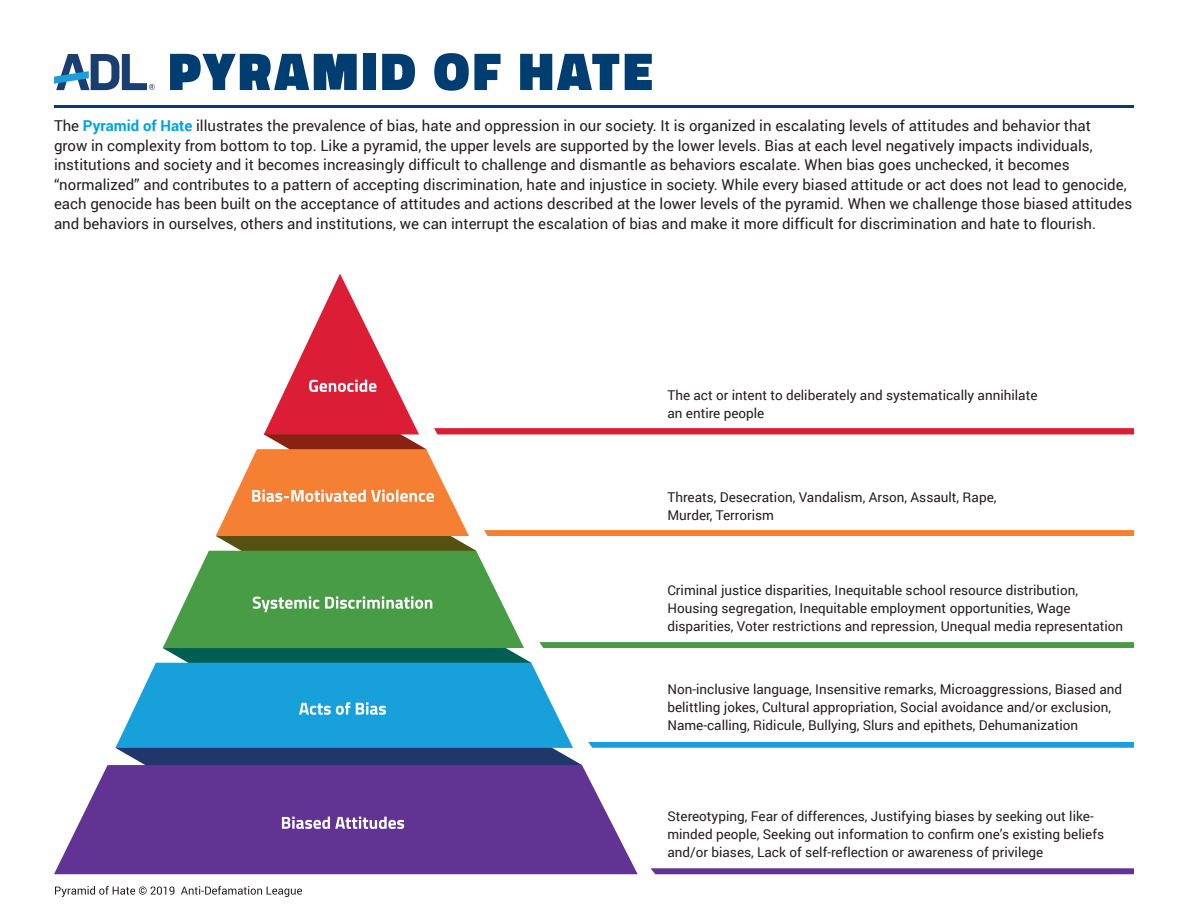
<style>
.page{position:relative;width:1188px;height:918px;background:#fff}
.page>*{position:absolute;margin:0;border:0;box-sizing:border-box;transform-origin:0 0}
.Heading{font:900 54px "Titillium";letter-spacing:.06em;color:#003d71}
.Body_Text{font:15px/19.5px "Roboto";color:#231f20}
.t1{font:13.5px/18px "Roboto";color:#231f20}
.s1{font-weight:700;color:#00a2df}
</style>
<div class="page">
<hr style="left:54px;top:105px;width:1080px;height:3px;background:#003d71">
<svg style="left:588px;top:742px;width:546px;height:6px"></svg>
<svg style="left:651px;top:868px;width:483px;height:6px"></svg>
<svg style="left:54px;top:54px;width:101px;height:36px"></svg>
<div style="left:116px;top:748px;width:466px;height:17px;background:#1f376a"></div>
<svg style="left:163px;top:648px;width:368px;height:15px;fill:#005f50"></svg>
<svg style="left:54px;top:765px;width:584px;height:109px;fill:#613393"></svg>
<svg style="left:55px;top:886px;width:247px;height:11px"></svg>
<svg style="left:163px;top:274px;width:971px;height:374px"></svg>
<svg style="left:116px;top:663px;width:457px;height:85px"></svg>
<svg style="left:282px;top:817px;width:122px;height:12px"></svg>
<p class="Heading" style="left:168px;top:32px;width:486px">PYRAMID OF HATE</p>
<p class="Body_Text" style="left:54px;top:116px;width:1080px">The <span class="s1">Pyramid of Hate</span> illustrates the prevalence of bias, hate and oppression in our society. It is organized in escalating levels of attitudes and behavior that<br>grow in complexity from bottom to top. Like a pyramid, the upper levels are supported by the lower levels. Bias at each level negatively impacts individuals, institutions and society and it becomes increasingly difficult to challenge and dismantle as behaviors escalate. When bias goes unchecked, it becomes “normalized” and contributes to a pattern of accepting discrimination, hate and injustice in society. While every biased attitude or act does not lead to genocide, each genocide has been built on the acceptance of attitudes and actions described at the lower levels of the pyramid. When we challenge those biased attitudes and behaviors in ourselves, others and institutions, we can interrupt the escalation of bias and make it more difficult for discrimination and hate to flourish.</p>
<p class="t1" style="left:667px;top:386px;width:372px">The act or intent to deliberately and systematically annihilate an entire people</p>
<p class="t1" style="left:667px;top:488px;width:331px">Threats, Desecration, Vandalism, Arson, Assault, Rape,<br>Murder, Terrorism</p>
<p class="t1" style="left:667px;top:581px;width:457px">Criminal justice disparities, Inequitable school resource distribution,<br>Housing segregation, Inequitable employment opportunities, Wage disparities, Voter restrictions and repression, Unequal media representation</p>
<p class="t1" style="left:667px;top:680px;width:456px">Non-inclusive language, Insensitive remarks, Microaggressions, Biased and belittling jokes, Cultural appropriation, Social avoidance and/or exclusion,<br>Name-calling, Ridicule, Bullying, Slurs and epithets, Dehumanization</p>
<p class="t1" style="left:667px;top:807px;width:438px">Stereotyping, Fear of differences, Justifying biases by seeking out like&shy;minded people, Seeking out information to confirm one’s existing beliefs and/or biases, Lack of self-reflection or awareness of privilege</p>
</div>
